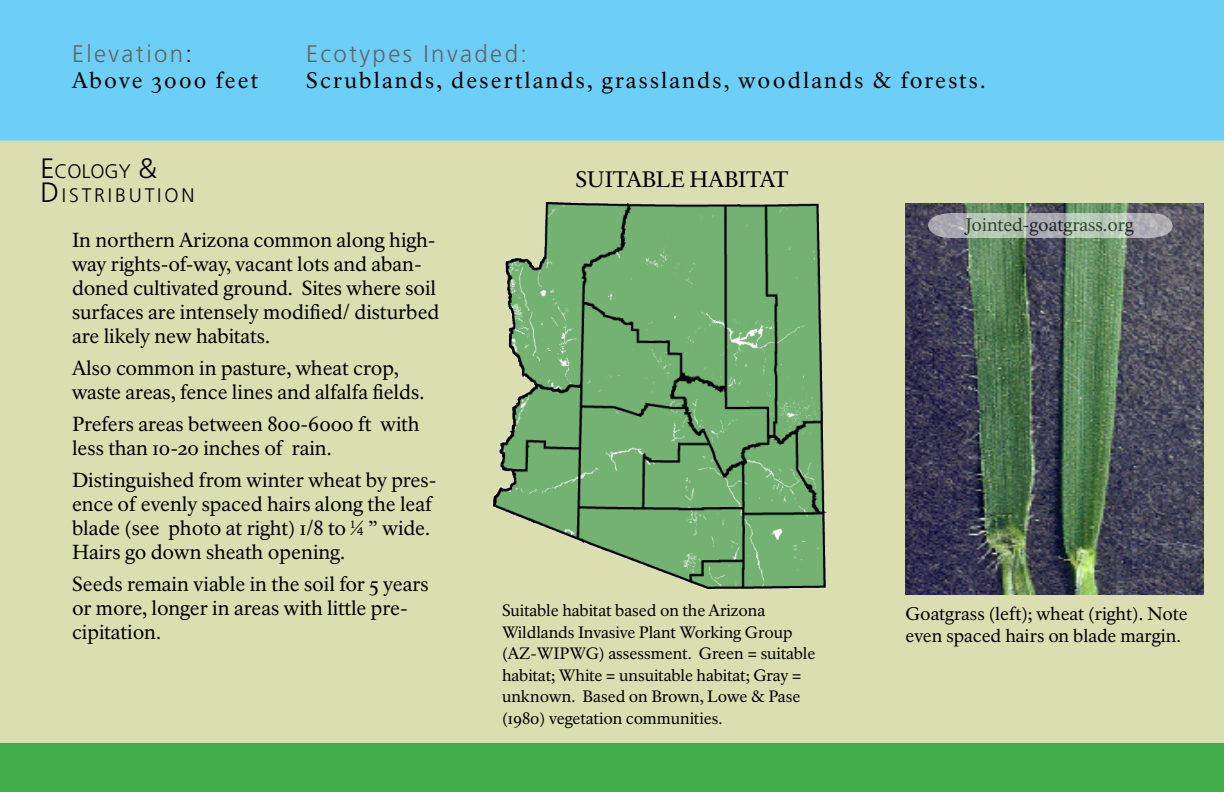
<style>
.page{position:relative;width:1224px;height:792px;background:#fff}
.page>*{position:absolute;margin:0;border:0;box-sizing:border-box;transform-origin:0 0}
.t1{font:300 24px "Frutiger";letter-spacing:.1em;color:#636467}
.t2{font:22px "NPS Rawlinson";letter-spacing:.095em;color:#000}
.t3{font:22px "NPS Rawlinson";color:#000}
.t4{font:20px/24px "NPS Rawlinson";color:#000}
.t5{font:300 19.6px/24px "Frutiger";letter-spacing:.145em;color:#000}
.t6{font:18px/21.6px "NPS Rawlinson";color:#000}
.t7{font:16.2px/21.6px "NPS Rawlinson";letter-spacing:-.005em;color:#000}
.s1{color:#000}
.s2{font-size:28px}
</style>
<div class="page">
<div style="left:0;top:124px;width:1224px;height:640px;background:#dadeb0"></div>
<div style="left:0;top:0;width:1224px;height:141px;background:#6dcff6"></div>
<img style="left:906px;top:203px;width:297px;height:392px">
<div style="left:0;top:743px;width:1224px;height:49px;background:#41ad49"></div>
<img style="left:494px;top:203px;width:334px;height:385px">
<svg style="left:928px;top:213px;width:245px;height:25px;background:#adb6b0"></svg>
<p class="t1" style="left:72px;top:40px;width:122px">Elevation<span class="s1">:</span></p>
<p class="t2" style="left:72px;top:67px;width:188px">Above 3000 feet</p>
<p class="t5" style="left:40px;top:159px;width:156px"><span class="s2">E</span>COLOGY <span class="s2">&amp;<br>D</span>ISTRIBUTION</p>
<p class="t1" style="left:306px;top:40px;width:223px">Ecotypes Invaded:</p>
<p class="t2" style="left:306px;top:67px;width:681px">Scrublands, desertlands, grasslands, woodlands &amp; forests.</p>
<p class="t3" style="left:576px;top:166px;width:215px">SUITABLE HABITAT</p>
<p class="t4" style="left:72px;top:228px;width:369px">In northern Arizona common along high&shy;way rights-of-way, vacant lots and aban&shy;doned cultivated ground. Sites where soil surfaces are intensely modified/ disturbed are likely new habitats.</p>
<p class="t4" style="left:72px;top:356px;width:354px">Also common in pasture, wheat crop, waste areas, fence lines and alfalfa fields.</p>
<p class="t4" style="left:72px;top:412px;width:349px">Prefers areas between 800-6000 ft with less than 10-20 inches of rain.</p>
<p class="t4" style="left:72px;top:468px;width:366px">Distinguished from winter wheat by pres&shy;ence of evenly spaced hairs along the leaf blade (see photo at right) 1/8 to ¼ ” wide.<br>Hairs go down sheath opening.</p>
<p class="t4" style="left:72px;top:572px;width:358px">Seeds remain viable in the soil for 5 years or more, longer in areas with little pre&shy;cipitation.</p>
<p class="t7" style="left:502px;top:600px;width:315px">Suitable habitat based on the Arizona Wildlands Invasive Plant Working Group (AZ-WIPWG) assessment. Green = suitable habitat; White = unsuitable habitat; Gray = unknown. Based on Brown, Lowe &amp; Pase (1980) vegetation communities.</p>
<p class="t6" style="left:965px;top:214px;width:170px">Jointed-goatgrass.org</p>
<p class="t6" style="left:906px;top:603px;width:284px">Goatgrass (left); wheat (right). Note even spaced hairs on blade margin.</p>
</div>
